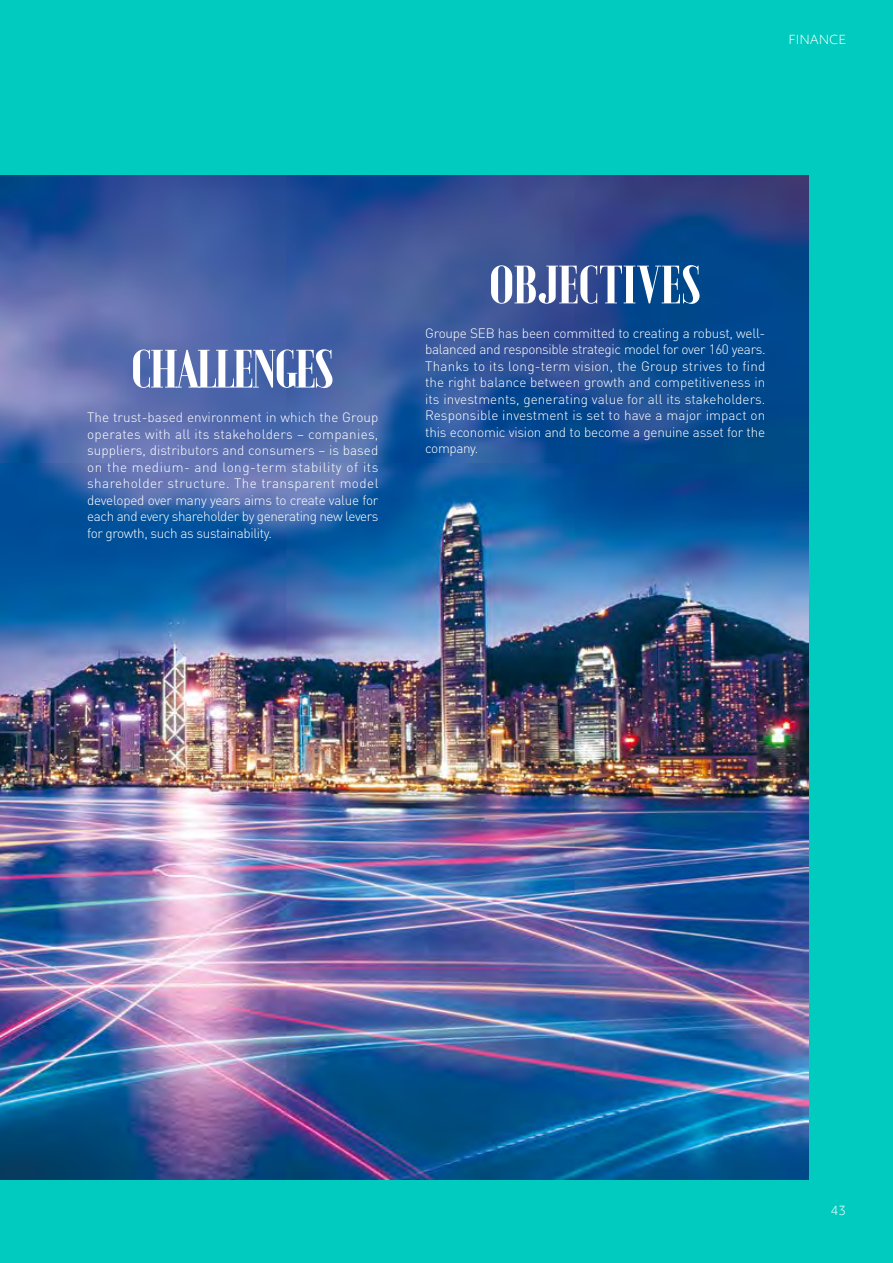
<style>
.page{position:relative;width:893px;height:1263px;background:#00cbbe}
.page>*{position:absolute;margin:0;border:0;box-sizing:border-box;transform-origin:0 0}
.t1{font:900 54px "Emberly";letter-spacing:-.03em;color:#fff}
.t2{font:900 54px "Emberly";color:#fff}
.Texte_light{font:300 13.5px/16.5px "DIN Pro";letter-spacing:-.03em;color:#fff;text-align:justify}
.t3{font:300 12.3px "Objektiv Mk 1";color:#fff}
.texte_courant{font:300 12px "Objektiv Mk 1";letter-spacing:-.005em;color:#fff}
</style>
<div class="page">
<img style="left:0;top:175px;width:808px;height:1004px">
<p class="texte_courant" style="left:789px;top:31px;width:59px">FINANCE</p>
<p class="t1" style="left:130px;top:341px;width:207px">CHALLENGES</p>
<p class="Texte_light" style="left:87px;top:408px;width:293px">The trust-based environment in which the Group operates with all its stakeholders – companies, suppliers, distributors and consumers – is based on the medium- and long-term stability of its shareholder structure. The transparent model developed over many years aims to create value for each and every shareholder by generating new levers for growth, such as sustainability.</p>
<p class="t2" style="left:488px;top:257px;width:216px">OBJECTIVES</p>
<p class="Texte_light" style="left:425px;top:324px;width:342px">Groupe SEB has been committed to creating a robust, well&shy;balanced and responsible strategic model for over 160 years.<br>Thanks to its long-term vision, the Group strives to find the right balance between growth and competitiveness in its investments, generating value for all its stakeholders.<br>Responsible investment is set to have a major impact on this economic vision and to become a genuine asset for the company.</p>
<p class="t3" style="left:831px;top:1202px;width:17px">43</p>
</div>
